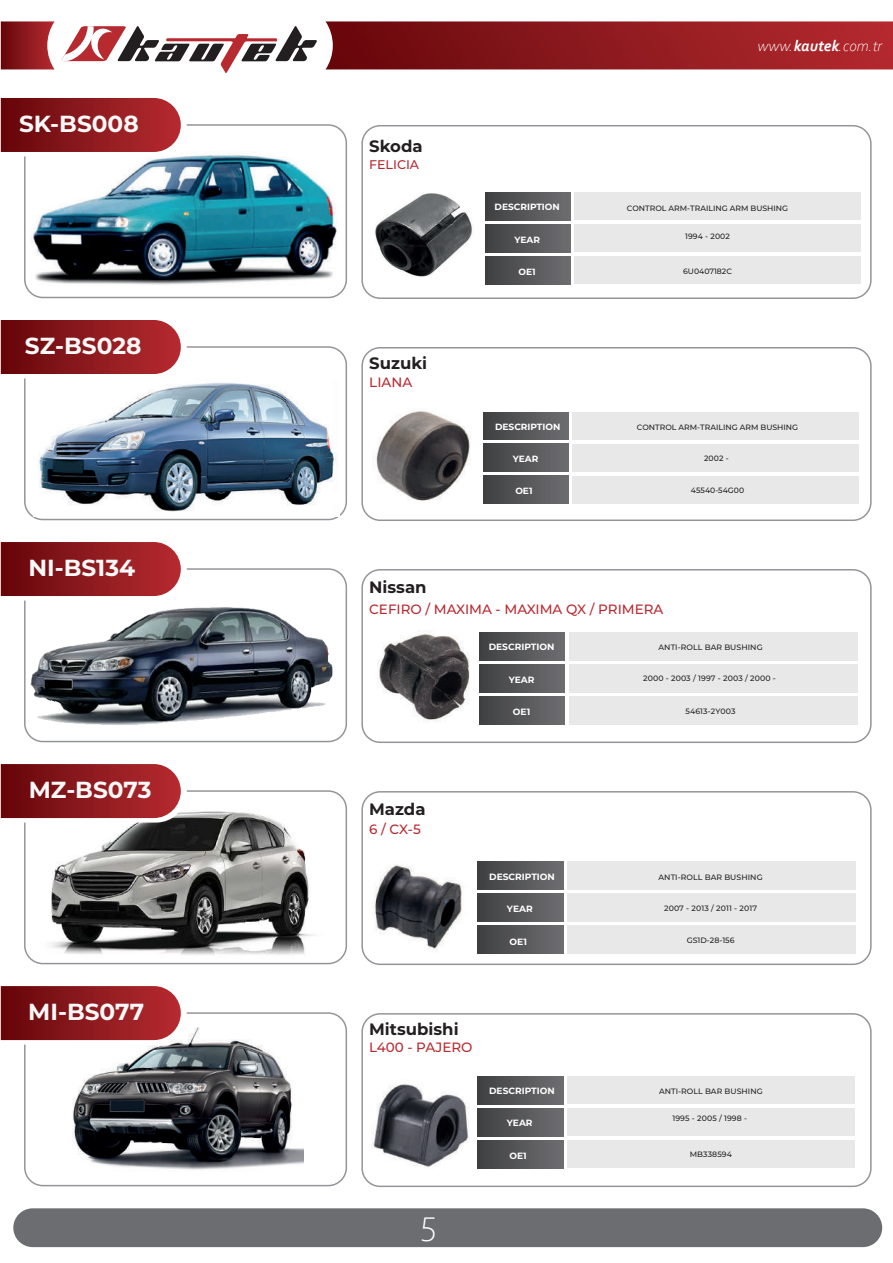
<style>
.page{position:relative;width:893px;height:1263px;background:#fff}
.page>*{position:absolute;margin:0;border:0;box-sizing:border-box;transform-origin:0 0}
.t1{font:300 36.6px "Corbel";color:#fff}
.t2{font:700 23.25px "Montserrat";color:#f7f8f7}
.t3{font:700 16.5px "Montserrat";color:#231f20}
.t4{font:italic 300 15.9px "Corbel";color:#fff}
.t5{font:500 13.5px "Montserrat";color:#b72a30}
.t6{font:500 12.6px "Montserrat";color:#b72a30}
.t7{font:700 9.15px "Montserrat";color:#fff}
.t8{font:700 9px "Montserrat";color:#fff}
.t9{font:500 7.8px "Montserrat";letter-spacing:.01em;color:#231f20}
.s1{font-weight:700}
</style>
<div class="page">
<img style="left:72px;top:1027px;width:231px;height:143px">
<img style="left:29px;top:811px;width:285px;height:147px">
<img style="left:30px;top:155px;width:307px;height:130px">
<svg style="left:325px;top:21px;width:568px;height:48px;background:#901d22"></svg>
<svg style="left:1px;top:21px;width:54px;height:48px;background:#963034"></svg>
<svg style="left:61px;top:26px;width:256px;height:47px"></svg>
<div style="left:13px;top:1208px;width:869px;height:39px;background:#6c6d70;border-radius:19px"></div>
<div style="left:24px;top:124px;width:323px;height:174px;border:2px solid #939598;border-radius:18px"></div>
<div style="left:361px;top:125px;width:511px;height:174px;border:2px solid #939598;border-radius:18px"></div>
<svg style="left:1px;top:98px;width:186px;height:58px;background:#9a3539"></svg>
<div style="left:24px;top:346px;width:323px;height:174px;border:2px solid #939598;border-radius:18px"></div>
<div style="left:361px;top:347px;width:511px;height:174px;border:2px solid #939598;border-radius:18px"></div>
<div style="left:24px;top:568px;width:323px;height:174px;border:2px solid #939598;border-radius:18px"></div>
<div style="left:361px;top:569px;width:511px;height:174px;border:2px solid #939598;border-radius:18px"></div>
<svg style="left:1px;top:542px;width:186px;height:58px;background:#9a3539"></svg>
<div style="left:24px;top:790px;width:323px;height:174px;border:2px solid #939598;border-radius:18px"></div>
<div style="left:361px;top:791px;width:511px;height:174px;border:2px solid #939598;border-radius:18px"></div>
<svg style="left:1px;top:764px;width:186px;height:58px;background:#983337"></svg>
<div style="left:24px;top:1012px;width:323px;height:174px;border:2px solid #939598;border-radius:18px"></div>
<div style="left:361px;top:1013px;width:511px;height:174px;border:2px solid #939598;border-radius:18px"></div>
<svg style="left:1px;top:986px;width:186px;height:58px;background:#9a3539"></svg>
<div style="left:485px;top:192px;width:85px;height:28px;background:linear-gradient(to right,#3f4041,#6e6e71)"></div>
<div style="left:485px;top:224px;width:85px;height:28px;background:linear-gradient(to right,#3f4041,#6e6e71)"></div>
<div style="left:485px;top:256px;width:85px;height:28px;background:linear-gradient(to right,#3f4041,#6e6e71)"></div>
<div style="left:574px;top:192px;width:286px;height:28px;background:#e8e8e9"></div>
<div style="left:574px;top:224px;width:286px;height:28px;background:#e8e8e9"></div>
<div style="left:574px;top:256px;width:286px;height:28px;background:#e8e8e9"></div>
<div style="left:484px;top:412px;width:85px;height:28px;background:linear-gradient(to right,#404141,#6e6e71)"></div>
<div style="left:484px;top:444px;width:85px;height:28px;background:linear-gradient(to right,#404141,#6e6e71)"></div>
<div style="left:484px;top:476px;width:85px;height:28px;background:linear-gradient(to right,#404141,#6e6e71)"></div>
<div style="left:573px;top:412px;width:286px;height:28px;background:#e8e8e9"></div>
<div style="left:573px;top:444px;width:286px;height:28px;background:#e8e8e9"></div>
<div style="left:573px;top:476px;width:286px;height:28px;background:#e8e8e9"></div>
<div style="left:479px;top:632px;width:86px;height:28px;background:linear-gradient(to right,#3f4041,#6d6d71)"></div>
<div style="left:479px;top:664px;width:86px;height:28px;background:linear-gradient(to right,#3f4041,#6d6d71)"></div>
<div style="left:479px;top:696px;width:86px;height:28px;background:linear-gradient(to right,#3f4041,#6d6d71)"></div>
<div style="left:569px;top:632px;width:288px;height:28px;background:#e8e8e9"></div>
<div style="left:569px;top:664px;width:288px;height:28px;background:#e8e8e9"></div>
<div style="left:569px;top:696px;width:288px;height:28px;background:#e8e8e9"></div>
<div style="left:478px;top:861px;width:85px;height:29px;background:linear-gradient(to right,#3f4041,#6e6e71)"></div>
<div style="left:478px;top:894px;width:85px;height:28px;background:linear-gradient(to right,#3f4041,#6e6e71)"></div>
<div style="left:478px;top:926px;width:85px;height:28px;background:linear-gradient(to right,#3f4041,#6e6e71)"></div>
<div style="left:567px;top:861px;width:289px;height:29px;background:#e8e8e9"></div>
<div style="left:567px;top:894px;width:289px;height:28px;background:#e8e8e9"></div>
<div style="left:567px;top:926px;width:289px;height:28px;background:#e8e8e9"></div>
<div style="left:478px;top:1076px;width:85px;height:28px;background:linear-gradient(to right,#3f4041,#6e6e71)"></div>
<div style="left:478px;top:1108px;width:85px;height:28px;background:linear-gradient(to right,#3f4041,#6e6e71)"></div>
<div style="left:478px;top:1140px;width:85px;height:28px;background:linear-gradient(to right,#3f4041,#6e6e71)"></div>
<div style="left:567px;top:1076px;width:287px;height:28px;background:#e8e8e9"></div>
<div style="left:567px;top:1108px;width:287px;height:28px;background:#e8e8e9"></div>
<div style="left:567px;top:1140px;width:287px;height:28px;background:#e8e8e9"></div>
<svg style="left:1px;top:320px;width:186px;height:58px;background:#9a3539"></svg>
<img style="left:33px;top:382px;width:307px;height:135px">
<img style="left:375px;top:193px;width:97px;height:84px">
<img style="left:372px;top:411px;width:99px;height:90px">
<img style="left:377px;top:631px;width:93px;height:91px">
<img style="left:24px;top:602px;width:309px;height:126px">
<img style="left:374px;top:864px;width:89px;height:87px">
<img style="left:372px;top:1084px;width:98px;height:84px">
<h2 class="t2" style="left:19px;top:107px;width:121px">SK-BS008</h2>
<h2 class="t2" style="left:25px;top:329px;width:118px">SZ-BS028</h2>
<h2 class="t2" style="left:29px;top:551px;width:108px">NI-BS134</h2>
<h2 class="t2" style="left:29px;top:773px;width:124px">MZ-BS073</h2>
<h2 class="t2" style="left:28px;top:995px;width:117px">MI-BS077</h2>
<h3 class="t3" style="left:369px;top:134px;width:55px">Skoda</h3>
<h3 class="t6" style="left:369px;top:156px;width:51px">FELICIA</h3>
<h3 class="t3" style="left:369px;top:351px;width:59px">Suzuki</h3>
<h3 class="t5" style="left:369px;top:373px;width:44px">LIANA</h3>
<h3 class="t3" style="left:369px;top:575px;width:59px">Nissan</h3>
<p class="t8" style="left:495px;top:201px;width:67px">DESCRIPTION</p>
<p class="t8" style="left:514px;top:233px;width:27px">YEAR</p>
<p class="t8" style="left:519px;top:265px;width:19px">OE1</p>
<p class="t8" style="left:495px;top:420px;width:67px">DESCRIPTION</p>
<p class="t8" style="left:513px;top:452px;width:27px">YEAR</p>
<p class="t8" style="left:515px;top:485px;width:19px">OE1</p>
<h3 class="t4" style="left:757px;top:36px;width:126px">www.<span class="s1">kautek</span>.com.tr</h3>
<p class="t9" style="left:627px;top:202px;width:163px">CONTROL ARM-TRAILING ARM BUSHING</p>
<p class="t9" style="left:685px;top:230px;width:46px">1994 - 2002</p>
<p class="t9" style="left:683px;top:265px;width:50px">6U0407182C</p>
<p class="t9" style="left:637px;top:422px;width:163px">CONTROL ARM-TRAILING ARM BUSHING</p>
<p class="t9" style="left:704px;top:453px;width:26px">2002 -</p>
<p class="t9" style="left:691px;top:485px;width:55px">45540-54G00</p>
<h3 class="t5" style="left:369px;top:599px;width:296px">CEFIRO / MAXIMA - MAXIMA QX / PRIMERA</h3>
<p class="t7" style="left:489px;top:640px;width:67px">DESCRIPTION</p>
<p class="t7" style="left:509px;top:673px;width:27px">YEAR</p>
<p class="t7" style="left:513px;top:705px;width:19px">OE1</p>
<h3 class="t3" style="left:369px;top:797px;width:58px">Mazda</h3>
<h3 class="t5" style="left:369px;top:820px;width:53px">6 / CX-5</h3>
<p class="t7" style="left:489px;top:870px;width:67px">DESCRIPTION</p>
<p class="t7" style="left:507px;top:902px;width:27px">YEAR</p>
<p class="t7" style="left:510px;top:935px;width:19px">OE1</p>
<h3 class="t3" style="left:369px;top:1017px;width:91px">Mitsubishi</h3>
<h3 class="t5" style="left:369px;top:1037px;width:105px">L400 - PAJERO</h3>
<p class="t8" style="left:489px;top:1084px;width:67px">DESCRIPTION</p>
<p class="t8" style="left:507px;top:1117px;width:27px">YEAR</p>
<p class="t8" style="left:509px;top:1149px;width:19px">OE1</p>
<h1 class="t1" style="left:420px;top:1198px;width:19px">5</h1>
<p class="t9" style="left:658px;top:642px;width:106px">ANTI-ROLL BAR BUSHING</p>
<p class="t9" style="left:643px;top:673px;width:134px">2000 - 2003 / 1997 - 2003 / 2000 -</p>
<p class="t9" style="left:685px;top:706px;width:52px">54613-2Y003</p>
<p class="t9" style="left:658px;top:871px;width:106px">ANTI-ROLL BAR BUSHING</p>
<p class="t9" style="left:664px;top:903px;width:94px">2007 - 2013 / 2011 - 2017</p>
<p class="t9" style="left:687px;top:935px;width:49px">GS1D-28-156</p>
<p class="t9" style="left:659px;top:1086px;width:105px">ANTI-ROLL BAR BUSHING</p>
<p class="t9" style="left:672px;top:1112px;width:76px">1995 - 2005 / 1998 -</p>
<p class="t9" style="left:690px;top:1148px;width:44px">MB338594</p>
</div>
